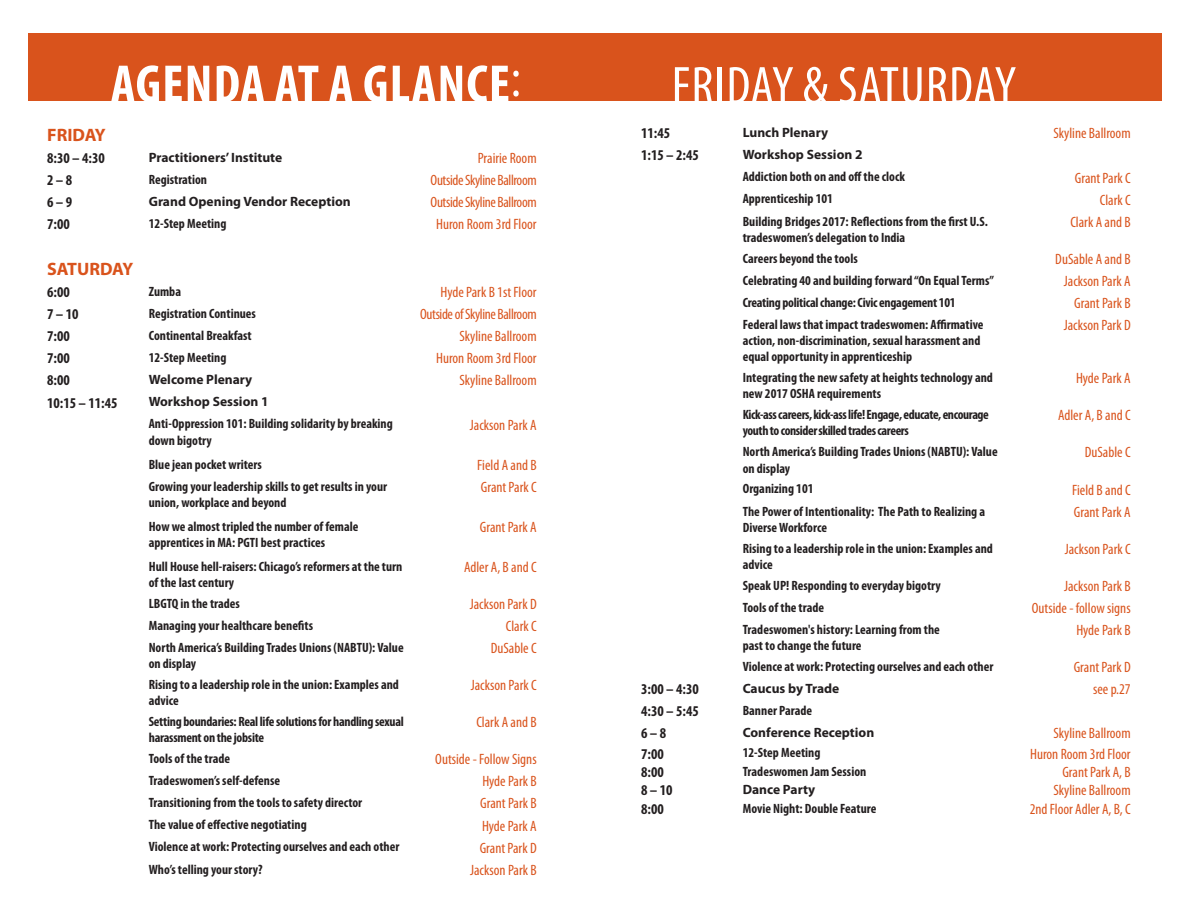
<style>
.page{position:relative;width:1188px;height:918px;background:#fff}
.page>*{position:absolute;margin:0;border:0;box-sizing:border-box;transform-origin:0 0}
.t1{font:700 condensed 54px "Myriad Pro";letter-spacing:.02em;color:#fff}
.t2{font:condensed 54px "Myriad Pro";letter-spacing:.02em;color:#fff}
.t3{font:700 18px "Myriad Pro";color:#d9531c}
.t4{font:condensed 15px "Myriad Pro";color:#d9531c}
.t5{font:700 condensed 15px "Myriad Pro";color:#231f20}
.t6{font:condensed 15px "Myriad Pro";letter-spacing:-.025em;color:#d9531c}
.t7{font:700 condensed 13.5px/16.2px "Myriad Pro";color:#231f20}
.t8{font:700 13.5px "Myriad Pro";color:#231f20}
.t9{font:700 condensed 13.5px/16.2px "Myriad Pro";letter-spacing:-.02em;color:#231f20}
.t10{font:700 condensed 13.5px/16.2px "Myriad Pro";letter-spacing:-.03em;color:#231f20}
.s1{font-weight:400}
</style>
<div class="page">
<div style="left:28px;top:33px;width:1133px;height:68px;background:#d9531c"></div>
<p class="t1" style="left:111px;top:50px;width:412px">AGENDA AT A GLANCE<span class="s1">:</span></p>
<p class="t3" style="left:47px;top:123px;width:60px">FRIDAY</p>
<p class="t5" style="left:47px;top:148px;width:59px">8:30 – 4:30</p>
<p class="t8" style="left:149px;top:148px;width:135px">Practitioners’ Institute</p>
<p class="t4" style="left:478px;top:149px;width:60px">Prairie Room</p>
<p class="t5" style="left:47px;top:170px;width:27px">2 – 8</p>
<p class="t7" style="left:149px;top:171px;width:60px">Registration</p>
<p class="t6" style="left:431px;top:171px;width:108px">Outside Skyline Ballroom</p>
<p class="t5" style="left:47px;top:192px;width:27px">6 – 9</p>
<p class="t8" style="left:149px;top:192px;width:204px">Grand Opening Vendor Reception</p>
<p class="t6" style="left:431px;top:193px;width:108px">Outside Skyline Ballroom</p>
<p class="t5" style="left:47px;top:215px;width:24px">7:00</p>
<p class="t7" style="left:149px;top:215px;width:79px">12-Step Meeting</p>
<p class="t4" style="left:436px;top:215px;width:102px">Huron Room 3rd Floor</p>
<p class="t3" style="left:47px;top:257px;width:88px">SATURDAY</p>
<p class="t5" style="left:47px;top:283px;width:24px">6:00</p>
<p class="t7" style="left:149px;top:283px;width:34px">Zumba</p>
<p class="t4" style="left:441px;top:283px;width:98px">Hyde Park B 1st Floor</p>
<p class="t5" style="left:47px;top:305px;width:33px">7 – 10</p>
<p class="t7" style="left:149px;top:305px;width:109px">Registration Continues</p>
<p class="t6" style="left:420px;top:305px;width:118px">Outside of Skyline Ballroom</p>
<p class="t5" style="left:47px;top:327px;width:24px">7:00</p>
<p class="t7" style="left:149px;top:327px;width:105px">Continental Breakfast</p>
<p class="t4" style="left:459px;top:327px;width:79px">Skyline Ballroom</p>
<p class="t5" style="left:47px;top:349px;width:24px">7:00</p>
<p class="t7" style="left:149px;top:349px;width:79px">12-Step Meeting</p>
<p class="t4" style="left:436px;top:349px;width:102px">Huron Room 3rd Floor</p>
<p class="t5" style="left:47px;top:371px;width:24px">8:00</p>
<p class="t8" style="left:149px;top:371px;width:105px">Welcome Plenary</p>
<p class="t4" style="left:459px;top:371px;width:79px">Skyline Ballroom</p>
<p class="t5" style="left:47px;top:393px;width:72px">10:15 – 11:45</p>
<p class="t8" style="left:149px;top:393px;width:121px">Workshop Session 1</p>
<p class="t7" style="left:149px;top:416px;width:246px">Anti-Oppression 101: Building solidarity by breaking down bigotry</p>
<p class="t4" style="left:470px;top:416px;width:68px">Jackson Park A</p>
<p class="t7" style="left:149px;top:456px;width:115px">Blue jean pocket writers</p>
<p class="t4" style="left:477px;top:456px;width:61px">Field A and B</p>
<p class="t7" style="left:149px;top:478px;width:240px">Growing your leadership skills to get results in your union, workplace and beyond</p>
<p class="t4" style="left:481px;top:478px;width:57px">Grant Park C</p>
<p class="t7" style="left:149px;top:518px;width:211px">How we almost tripled the number of female apprentices in MA: PGTI best practices</p>
<p class="t4" style="left:480px;top:518px;width:58px">Grant Park A</p>
<p class="t7" style="left:149px;top:558px;width:255px">Hull House hell-raisers: Chicago’s reformers at the turn of the last century</p>
<p class="t4" style="left:464px;top:558px;width:74px">Adler A, B and C</p>
<p class="t7" style="left:149px;top:595px;width:93px">LBGTQ in the trades</p>
<p class="t4" style="left:470px;top:595px;width:68px">Jackson Park D</p>
<p class="t7" style="left:149px;top:617px;width:166px">Managing your healthcare benefits</p>
<p class="t4" style="left:506px;top:617px;width:32px">Clark C</p>
<p class="t7" style="left:149px;top:639px;width:256px">North America’s Building Trades Unions (NABTU): Value on display</p>
<p class="t4" style="left:491px;top:639px;width:48px">DuSable C</p>
<p class="t7" style="left:149px;top:676px;width:252px">Rising to a leadership role in the union: Examples and advice</p>
<p class="t4" style="left:471px;top:676px;width:67px">Jackson Park C</p>
<p class="t9" style="left:149px;top:713px;width:257px">Setting boundaries: Real life solutions for handling sexual harassment on the jobsite</p>
<p class="t4" style="left:476px;top:713px;width:62px">Clark A and B</p>
<p class="t7" style="left:149px;top:750px;width:83px">Tools of the trade</p>
<p class="t4" style="left:435px;top:750px;width:103px">Outside - Follow Signs</p>
<p class="t7" style="left:149px;top:772px;width:133px">Tradeswomen’s self-defense</p>
<p class="t4" style="left:482px;top:772px;width:56px">Hyde Park B</p>
<p class="t7" style="left:149px;top:794px;width:215px">Transitioning from the tools to safety director</p>
<p class="t4" style="left:480px;top:794px;width:58px">Grant Park B</p>
<p class="t7" style="left:149px;top:817px;width:159px">The value of effective negotiating</p>
<p class="t4" style="left:482px;top:817px;width:56px">Hyde Park A</p>
<p class="t7" style="left:149px;top:839px;width:252px">Violence at work: Protecting ourselves and each other</p>
<p class="t4" style="left:480px;top:839px;width:58px">Grant Park D</p>
<p class="t7" style="left:149px;top:861px;width:115px">Who’s telling your story?</p>
<p class="t4" style="left:470px;top:861px;width:68px">Jackson Park B</p>
<p class="t2" style="left:672px;top:53px;width:346px">FRIDAY &amp; SATURDAY</p>
<p class="t5" style="left:641px;top:124px;width:31px">11:45</p>
<p class="t8" style="left:743px;top:124px;width:87px">Lunch Plenary</p>
<p class="t4" style="left:1053px;top:124px;width:79px">Skyline Ballroom</p>
<p class="t5" style="left:641px;top:146px;width:59px">1:15 – 2:45</p>
<p class="t8" style="left:743px;top:146px;width:121px">Workshop Session 2</p>
<p class="t7" style="left:743px;top:169px;width:164px">Addiction both on and off the clock</p>
<p class="t4" style="left:1075px;top:169px;width:57px">Grant Park C</p>
<p class="t7" style="left:743px;top:191px;width:92px">Apprenticeship 101</p>
<p class="t4" style="left:1100px;top:191px;width:32px">Clark C</p>
<p class="t7" style="left:743px;top:213px;width:247px">Building Bridges 2017: Reflections from the first U.S. tradeswomen’s delegation to India</p>
<p class="t4" style="left:1070px;top:213px;width:62px">Clark A and B</p>
<p class="t7" style="left:743px;top:250px;width:117px">Careers beyond the tools</p>
<p class="t4" style="left:1055px;top:250px;width:77px">DuSable A and B</p>
<p class="t7" style="left:743px;top:272px;width:253px">Celebrating 40 and building forward “On Equal Terms”</p>
<p class="t4" style="left:1064px;top:272px;width:68px">Jackson Park A</p>
<p class="t9" style="left:743px;top:294px;width:214px">Creating political change: Civic engagement 101</p>
<p class="t4" style="left:1074px;top:294px;width:58px">Grant Park B</p>
<p class="t7" style="left:743px;top:316px;width:242px">Federal laws that impact tradeswomen: Affirmative action, non-discrimination, sexual harassment and equal opportunity in apprenticeship</p>
<p class="t4" style="left:1064px;top:316px;width:68px">Jackson Park D</p>
<p class="t7" style="left:743px;top:369px;width:252px">Integrating the new safety at heights technology and new 2017 OSHA requirements</p>
<p class="t4" style="left:1076px;top:369px;width:56px">Hyde Park A</p>
<p class="t10" style="left:743px;top:406px;width:248px">Kick-ass careers, kick-ass life! Engage, educate, encourage youth to consider skilled trades careers</p>
<p class="t4" style="left:1058px;top:406px;width:74px">Adler A, B and C</p>
<p class="t7" style="left:743px;top:443px;width:256px">North America’s Building Trades Unions (NABTU): Value on display</p>
<p class="t4" style="left:1085px;top:443px;width:48px">DuSable C</p>
<p class="t7" style="left:743px;top:481px;width:72px">Organizing 101</p>
<p class="t4" style="left:1072px;top:481px;width:60px">Field B and C</p>
<p class="t7" style="left:743px;top:503px;width:244px">The Power of Intentionality: The Path to Realizing a<br>Diverse Workforce</p>
<p class="t4" style="left:1074px;top:503px;width:58px">Grant Park A</p>
<p class="t7" style="left:743px;top:540px;width:252px">Rising to a leadership role in the union: Examples and advice</p>
<p class="t4" style="left:1065px;top:540px;width:67px">Jackson Park C</p>
<p class="t7" style="left:743px;top:577px;width:199px">Speak UP! Responding to everyday bigotry</p>
<p class="t4" style="left:1064px;top:577px;width:68px">Jackson Park B</p>
<p class="t7" style="left:743px;top:599px;width:83px">Tools of the trade</p>
<p class="t4" style="left:1032px;top:599px;width:100px">Outside - follow signs</p>
<p class="t7" style="left:743px;top:621px;width:199px">Tradeswomen's history: Learning from the past to change the future</p>
<p class="t4" style="left:1076px;top:621px;width:56px">Hyde Park B</p>
<p class="t7" style="left:743px;top:658px;width:252px">Violence at work: Protecting ourselves and each other</p>
<p class="t4" style="left:1074px;top:658px;width:58px">Grant Park D</p>
<p class="t5" style="left:641px;top:680px;width:59px">3:00 – 4:30</p>
<p class="t8" style="left:743px;top:680px;width:98px">Caucus by Trade</p>
<p class="t4" style="left:1093px;top:680px;width:39px">see p.27</p>
<p class="t5" style="left:641px;top:702px;width:59px">4:30 – 5:45</p>
<p class="t7" style="left:743px;top:702px;width:71px">Banner Parade</p>
<p class="t5" style="left:641px;top:724px;width:27px">6 – 8</p>
<p class="t8" style="left:743px;top:724px;width:133px">Conference Reception</p>
<p class="t4" style="left:1053px;top:724px;width:79px">Skyline Ballroom</p>
<p class="t5" style="left:641px;top:744px;width:24px">7:00</p>
<p class="t7" style="left:743px;top:745px;width:79px">12-Step Meeting</p>
<p class="t4" style="left:1030px;top:744px;width:102px">Huron Room 3rd Floor</p>
<p class="t5" style="left:641px;top:763px;width:24px">8:00</p>
<p class="t7" style="left:743px;top:763px;width:125px">Tradeswomen Jam Session</p>
<p class="t4" style="left:1062px;top:763px;width:70px">Grant Park A, B</p>
<p class="t5" style="left:641px;top:781px;width:33px">8 – 10</p>
<p class="t8" style="left:743px;top:781px;width:74px">Dance Party</p>
<p class="t4" style="left:1053px;top:781px;width:79px">Skyline Ballroom</p>
<p class="t5" style="left:641px;top:799px;width:24px">8:00</p>
<p class="t7" style="left:743px;top:800px;width:135px">Movie Night: Double Feature</p>
<p class="t4" style="left:1030px;top:800px;width:103px">2nd Floor Adler A, B, C</p>
</div>
